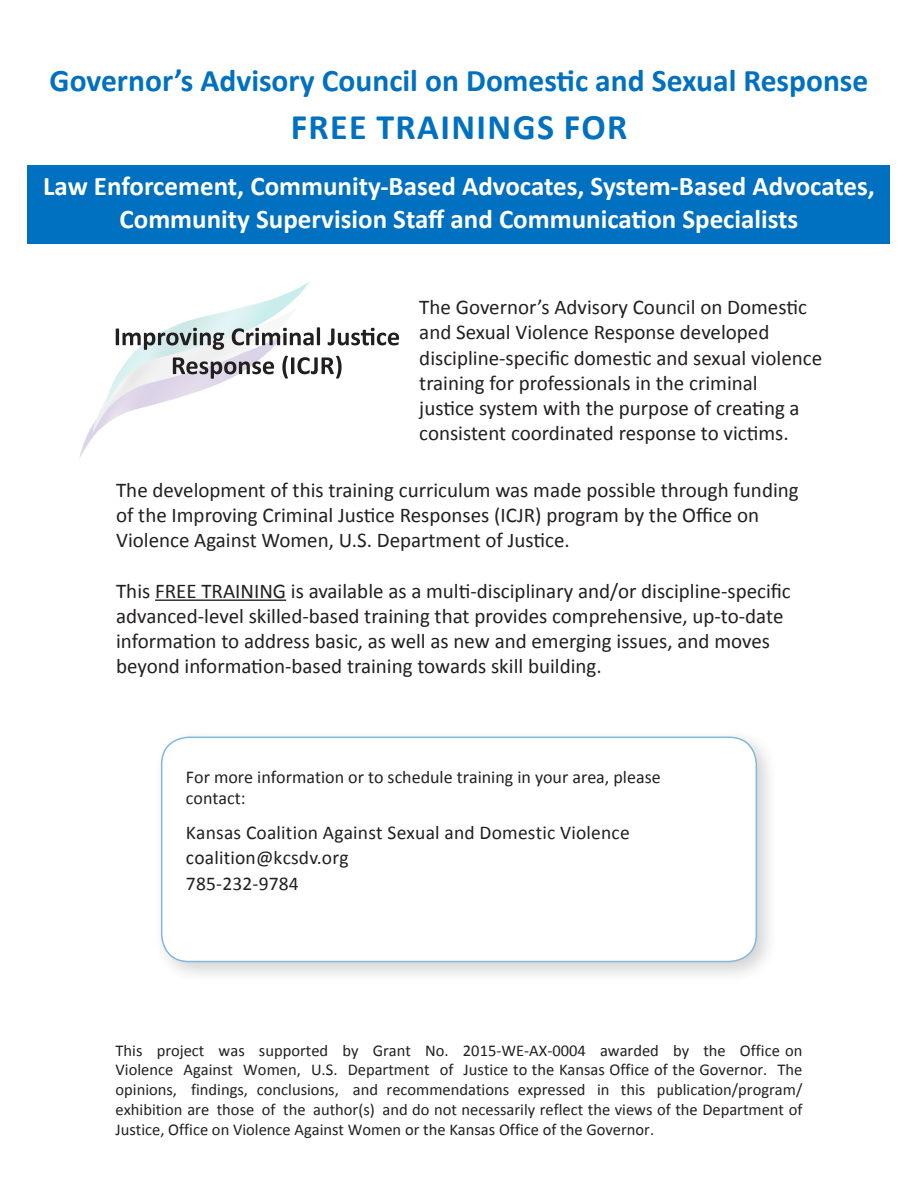
<style>
.page{position:relative;width:918px;height:1188px;background:#fff}
.page>*{position:absolute;margin:0;border:0;box-sizing:border-box;transform-origin:0 0}
.t1{font:700 36px "Calibri";letter-spacing:.04em;color:#0070c0}
.t2{font:700 31.5px "Calibri";color:#0070c0}
.t3{font:700 27px/33px "Calibri";color:#fff;text-align:center}
.t4{font:21px/25.2px "Calibri";color:#231f20}
.t5{font:19.5px/25.5px "Calibri";letter-spacing:.01em;color:#231f20}
.t6{font:18px/21.6px "Calibri";color:#231f20}
.t7{font:16.5px/19.8px "Calibri";color:#231f20;text-align:justify}
</style>
<div class="page">
<div style="left:28px;top:165px;width:862px;height:79px;background:#0070c0"></div>
<div style="left:152px;top:728px;width:627px;height:256px;background:#231f20;opacity:.2"></div>
<div style="left:162px;top:737px;width:594px;height:225px;background:#fff;border-radius:27px"></div>
<div style="left:161px;top:737px;width:596px;height:225px;border:2px solid #80b8df;border-radius:27px"></div>
<svg style="left:79px;top:282px;width:320px;height:177px"></svg>
<hr style="left:155px;top:600px;width:131px;height:1px;background:#231f20">
<h2 class="t2" style="left:50px;top:61px;width:820px">Governor’s Advisory Council on Domestic and Sexual Response</h2>
<h1 class="t1" style="left:291px;top:104px;width:338px">FREE TRAININGS FOR</h1>
<p class="t3" style="left:43px;top:170px;width:833px">Law Enforcement, Community-Based Advocates, System-Based Advocates,<br>Community Supervision Staff and Communication Specialists</p>
<p class="t4" style="left:419px;top:295px;width:404px">The Governor’s Advisory Council on Domestic and Sexual Violence Response developed discipline-specific domestic and sexual violence training for professionals in the criminal<br>justice system with the purpose of creating a consistent coordinated response to victims.</p>
<p class="t4" style="left:116px;top:478px;width:684px">The development of this training curriculum was made possible through funding of the Improving Criminal Justice Responses (ICJR) program by the Office on<br>Violence Against Women, U.S. Department of Justice.</p>
<p class="t4" style="left:116px;top:578px;width:676px">This FREE TRAINING is available as a multi-disciplinary and/or discipline-specific advanced-level skilled-based training that provides comprehensive, up-to-date information to address basic, as well as new and emerging issues, and moves beyond information-based training towards skill building.</p>
<p class="t6" style="left:186px;top:766px;width:476px">For more information or to schedule training in your area, please contact:</p>
<p class="t5" style="left:186px;top:820px;width:445px">Kansas Coalition Against Sexual and Domestic Violence coalition@kcsdv.org<br>785-232-9784</p>
<p class="t7" style="left:116px;top:1040px;width:688px">This project was supported by Grant No. 2015-WE-AX-0004 awarded by the Office on Violence Against Women, U.S. Department of Justice to the Kansas Office of the Governor. The opinions, findings, conclusions, and recommendations expressed in this publication/program/ exhibition are those of the author(s) and do not necessarily reflect the views of the Department of Justice, Office on Violence Against Women or the Kansas Office of the Governor.</p>
</div>
